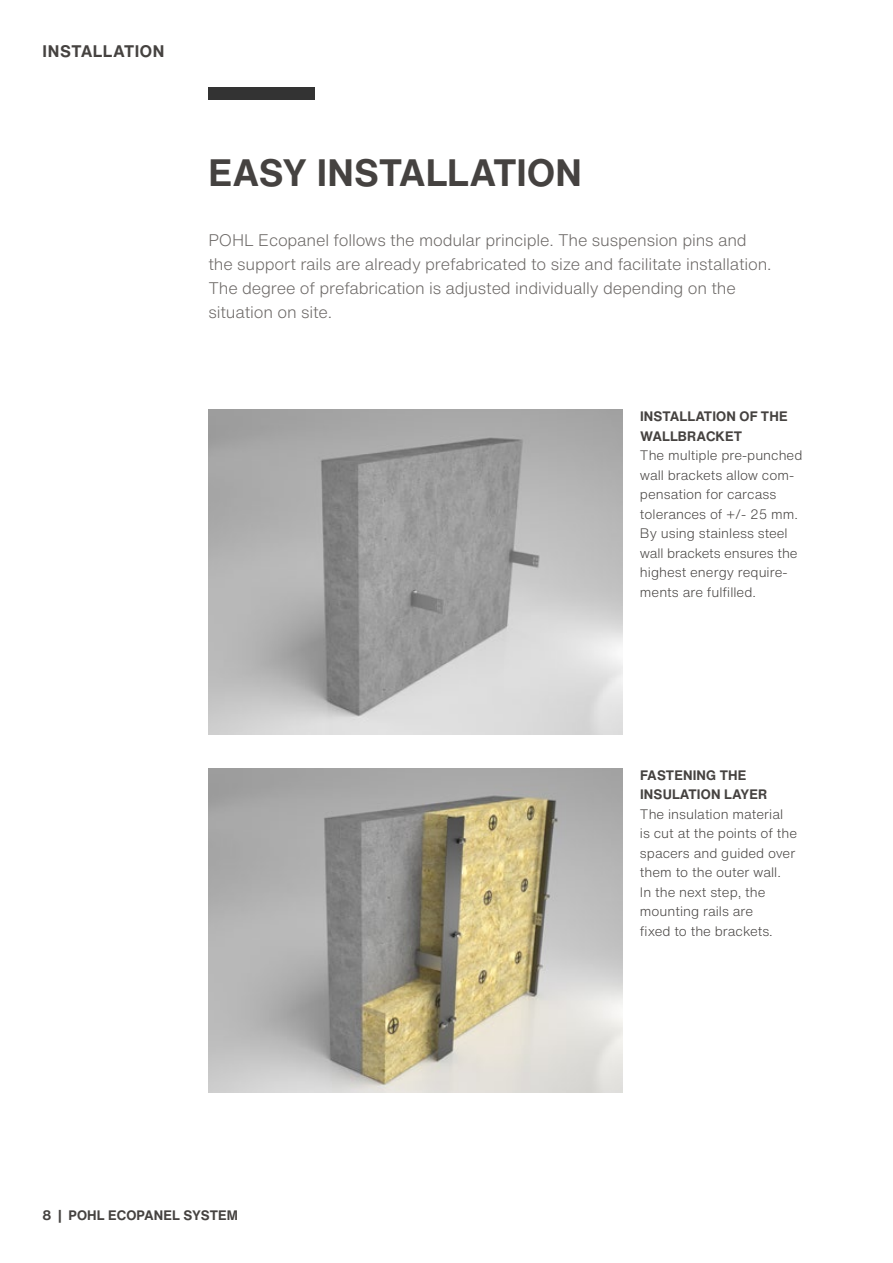
<style>
.page{position:relative;width:893px;height:1263px;background:#fff}
.page>*{position:absolute;margin:0;border:0;box-sizing:border-box;transform-origin:0 0}
.t1{font:700 37.5px "Helvetica Now Text";color:#454240}
.t2{font:300 16.5px/24px "Helvetica Now Text";letter-spacing:-.01em;color:#6a6664}
.t3{font:700 16.5px "Helvetica Now Text";letter-spacing:.03em;color:#454240}
.t4{font:300 13.5px/19.5px "Helvetica Now Text";color:#454240}
.t5{font:700 13.5px/19.5px "Helvetica Now Text";letter-spacing:.01em;color:#454240}
</style>
<div class="page">
<img style="left:208px;top:409px;width:415px;height:325px">
<img style="left:208px;top:768px;width:415px;height:324px">
<div style="left:208px;top:87px;width:107px;height:13px;background:#333"></div>
<p class="t3" style="left:43px;top:39px;width:123px">INSTALLATION</p>
<h1 class="t1" style="left:209px;top:145px;width:375px">EASY INSTALLATION</h1>
<p class="t2" style="left:208px;top:228px;width:565px">POHL Ecopanel follows the modular principle. The suspension pins and the support rails are already prefabricated to size and facilitate installation.<br>The degree of prefabrication is adjusted individually depending on the situation on site.</p>
<p class="t5" style="left:640px;top:406px;width:149px">INSTALLATION OF THE<br>WALLBRACKET</p>
<p class="t4" style="left:640px;top:445px;width:164px">The multiple pre-punched wall brackets allow com&shy;pensation for carcass tolerances of +/- 25 mm.<br>By using stainless steel wall brackets ensures the highest energy require&shy;ments are fulfilled.</p>
<p class="t5" style="left:640px;top:765px;width:129px">FASTENING THE<br>INSULATION LAYER</p>
<p class="t4" style="left:640px;top:804px;width:159px">The insulation material<br>is cut at the points of the spacers and guided over them to the outer wall.<br>In the next step, the mounting rails are<br>fixed to the brackets.</p>
<p class="t5" style="left:43px;top:1204px;width:197px">8 | POHL ECOPANEL SYSTEM</p>
</div>
